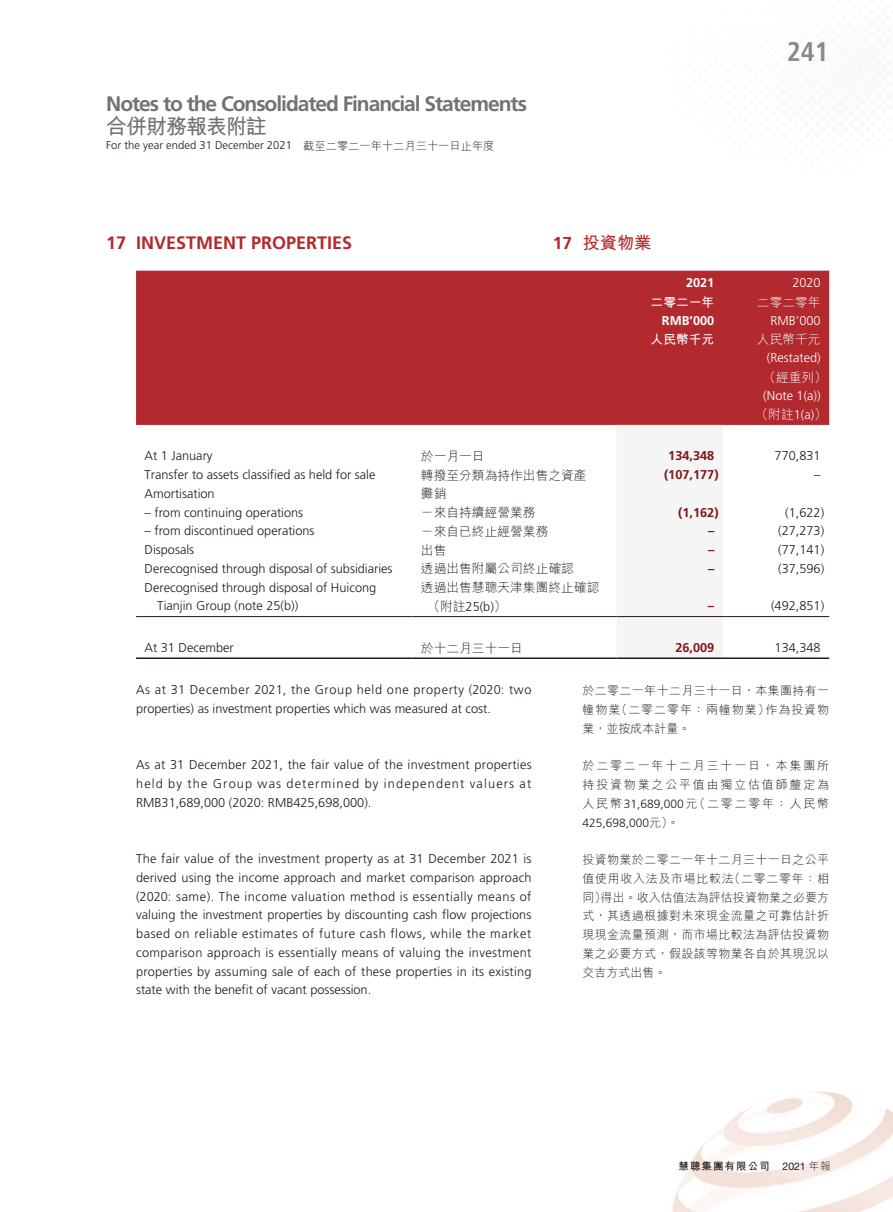
<style>
.page{position:relative;width:893px;height:1212px;background:#fff}
.page>*{position:absolute;margin:0;border:0;box-sizing:border-box;transform-origin:0 0}
.t1{font:700 condensed 27px "Frutiger LT Std";color:#898989}
.t2{font:700 21px "Frutiger LT Std";letter-spacing:-.05em;color:#727272}
.t3{font:700 21px "M Hei HK";letter-spacing:-.05em;color:#727272}
.t4{font:700 18px "Frutiger LT Std";color:#b22a2e}
.t5{font:700 17.25px "M Hei HK";color:#b22a2e}
.t6{font:300 12.75px/18.8px "Frutiger LT Std";color:#231916}
.t7{font:300 12.75px "M Hei HK";color:#231916}
.t8{font:700 12.75px "Frutiger LT Std";color:#7f1619}
.t9{font:300 12.75px "Frutiger LT Std";color:#fff}
.t10{font:300 12.75px "M Hei HK";color:#fff}
.t11{font:700 12.75px "Frutiger LT Std";color:#fff}
.t12{font:700 12.75px "M Hei HK";color:#fff}
.t13{font:300 12px/18.8px "M Hei HK";letter-spacing:.03em;color:#231916;text-align:justify}
.t14{font:300 12px "Frutiger LT Std";color:#231916}
.t15{font:300 11.25px "Frutiger LT Std";color:#231916}
.t16{font:700 10.5px "M Hei HK";letter-spacing:.1em;color:#231916}
.s1{font-family:"M Hei HK"}
.s2{font-family:"Frutiger LT Std"}
.s3{font-family:"Helvetica Neue LT Std";font-weight:400}
.s4{font-weight:300}
</style>
<div class="page">
<img style="left:672px;top:1091px;width:221px;height:121px">
<div style="left:136px;top:271px;width:693px;height:154px;background:#b22a2e"></div>
<svg style="left:617px;top:617px;width:106px;height:1px"></svg>
<hr style="left:136px;top:616px;width:276px;height:1px;background:#231916">
<hr style="left:412px;top:616px;width:205px;height:1px;background:#231916">
<hr style="left:617px;top:616px;width:106px;height:1px;background:#231916">
<hr style="left:723px;top:616px;width:106px;height:1px;background:#231916">
<hr style="left:136px;top:657px;width:276px;height:2px;background:#231916">
<hr style="left:412px;top:657px;width:205px;height:2px;background:#231916">
<hr style="left:617px;top:657px;width:106px;height:2px;background:#231916">
<hr style="left:723px;top:657px;width:106px;height:2px;background:#231916">
<h2 class="t2" style="left:106px;top:91px;width:422px">Notes to the Consolidated Financial Statements</h2>
<h2 class="t3" style="left:106px;top:111px;width:162px">合併財務報表附註</h2>
<p class="t15" style="left:106px;top:139px;width:390px">For the year ended 31 December 2021 <span class="s1">截至二零二一年十二月三十一日止年度</span></p>
<h1 class="t1" style="left:787px;top:35px;width:44px">241</h1>
<h3 class="t4" style="left:106px;top:232px;width:247px">17 INVESTMENT PROPERTIES</h3>
<h3 class="t5" style="left:553px;top:230px;width:100px"><span class="s2">17</span> 投資物業</h3>
<p class="t11" style="left:686px;top:275px;width:30px">2021</p>
<p class="t9" style="left:792px;top:276px;width:30px">2020</p>
<p class="t12" style="left:651px;top:293px;width:65px">二零二一年</p>
<p class="t10" style="left:757px;top:293px;width:65px">二零二零年</p>
<p class="t11" style="left:662px;top:313px;width:54px">RMB’000</p>
<p class="t9" style="left:770px;top:313px;width:52px">RMB’000</p>
<p class="t12" style="left:651px;top:330px;width:65px">人民幣千元</p>
<p class="t10" style="left:757px;top:330px;width:65px">人民幣千元</p>
<p class="t9" style="left:767px;top:351px;width:55px">(Restated)</p>
<p class="t10" style="left:763px;top:368px;width:65px">（經重列）</p>
<p class="t9" style="left:763px;top:388px;width:59px">(Note 1(a))</p>
<p class="t10" style="left:755px;top:405px;width:73px">（附註<span class="s2">1(a)</span>）</p>
<p class="t6" style="left:145px;top:447px;width:70px">At 1 January</p>
<p class="t7" style="left:421px;top:447px;width:65px">於一月一日</p>
<p class="t8" style="left:668px;top:448px;width:48px">134,348</p>
<p class="t6" style="left:775px;top:447px;width:48px">770,831</p>
<p class="t6" style="left:145px;top:465px;width:232px">Transfer to assets classified as held for sale</p>
<p class="t7" style="left:421px;top:466px;width:167px">轉撥至分類為持作出售之資產</p>
<p class="t8" style="left:664px;top:467px;width:56px">(107,177)</p>
<p class="t6" style="left:814px;top:465px;width:8px">–</p>
<p class="t6" style="left:145px;top:484px;width:72px">Amortisation</p>
<p class="t7" style="left:421px;top:485px;width:27px">攤銷</p>
<p class="t6" style="left:145px;top:503px;width:160px">– from continuing operations</p>
<p class="t7" style="left:421px;top:503px;width:116px">－來自持續經營業務</p>
<p class="t8" style="left:678px;top:505px;width:42px">(1,162)</p>
<p class="t6" style="left:785px;top:503px;width:40px">(1,622)</p>
<p class="t6" style="left:145px;top:522px;width:172px">– from discontinued operations</p>
<p class="t7" style="left:421px;top:522px;width:129px">－來自已終止經營業務</p>
<p class="t8" style="left:708px;top:523px;width:8px">–</p>
<p class="t6" style="left:778px;top:522px;width:48px">(27,273)</p>
<p class="t6" style="left:145px;top:540px;width:51px">Disposals</p>
<p class="t7" style="left:421px;top:541px;width:27px">出售</p>
<p class="t8" style="left:708px;top:542px;width:8px">–</p>
<p class="t6" style="left:778px;top:540px;width:48px">(77,141)</p>
<p class="t6" style="left:145px;top:559px;width:249px">Derecognised through disposal of subsidiaries</p>
<p class="t7" style="left:421px;top:560px;width:154px">透過出售附屬公司終止確認</p>
<p class="t8" style="left:708px;top:561px;width:8px">–</p>
<p class="t6" style="left:778px;top:559px;width:48px">(37,596)</p>
<p class="t6" style="left:157px;top:578px;width:220px;text-indent:-13px">Derecognised through disposal of Huicong<br>Tianjin Group (note 25(b))</p>
<p class="t7" style="left:421px;top:578px;width:180px">透過出售慧聰天津集團終止確認</p>
<p class="t6" style="left:427px;top:597px;width:81px"><span class="s1">（附註</span>25(b)<span class="s1">）</span></p>
<p class="t8" style="left:708px;top:598px;width:8px">–</p>
<p class="t6" style="left:771px;top:597px;width:55px">(492,851)</p>
<p class="t6" style="left:145px;top:639px;width:91px">At 31 December</p>
<p class="t7" style="left:421px;top:639px;width:103px">於十二月三十一日</p>
<p class="t8" style="left:675px;top:640px;width:40px">26,009</p>
<p class="t6" style="left:775px;top:639px;width:48px">134,348</p>
<p class="t6" style="left:136px;top:681px;width:397px">As at 31 December 2021, the Group held one property (2020: two properties) as investment properties which was measured at cost.</p>
<p class="t13" style="left:583px;top:681px;width:248px">於二零二一年十二月三十一日，本集團持有一幢物業（二零二零年：兩幢物業）作為投資物業，並按成本計量。</p>
<p class="t13" style="left:583px;top:756px;width:248px">於二零二一年十二月三十一日，本集團所持投資物業之公平值由獨立估值師釐定為人民幣<span class="s2">31,689,000</span>元（二零二零年：人民幣</p>
<p class="t14" style="left:583px;top:816px;width:98px">425,698,000<span class="s1">元）。</span></p>
<p class="t13" style="left:583px;top:850px;width:248px">投資物業於二零二一年十二月三十一日之公平值使用收入法及市場比較法（二零二零年：相同）得出。收入估值法為評估投資物業之必要方式，其透過根據對未來現金流量之可靠估計折現現金流量預測，而市場比較法為評估投資物業之必要方式，假設該等物業各自於其現況以交吉方式出售。</p>
<p class="t6" style="left:136px;top:756px;width:397px;text-align:justify">As at 31 December 2021, the fair value of the investment properties held by the Group was determined by independent valuers at RMB31,689,000 (2020: RMB425,698,000).</p>
<p class="t6" style="left:136px;top:849px;width:397px;text-align:justify">The fair value of the investment property as at 31 December 2021 is derived using the income approach and market comparison approach (2020: same). The income valuation method is essentially means of valuing the investment properties by discounting cash flow projections based on reliable estimates of future cash flows, while the market comparison approach is essentially means of valuing the investment properties by assuming sale of each of these properties in its existing state with the benefit of vacant possession.</p>
<p class="t16" style="left:678px;top:1158px;width:154px">慧聰集團有限公司 <span class="s3">2021</span> <span class="s4">年報</span></p>
</div>
